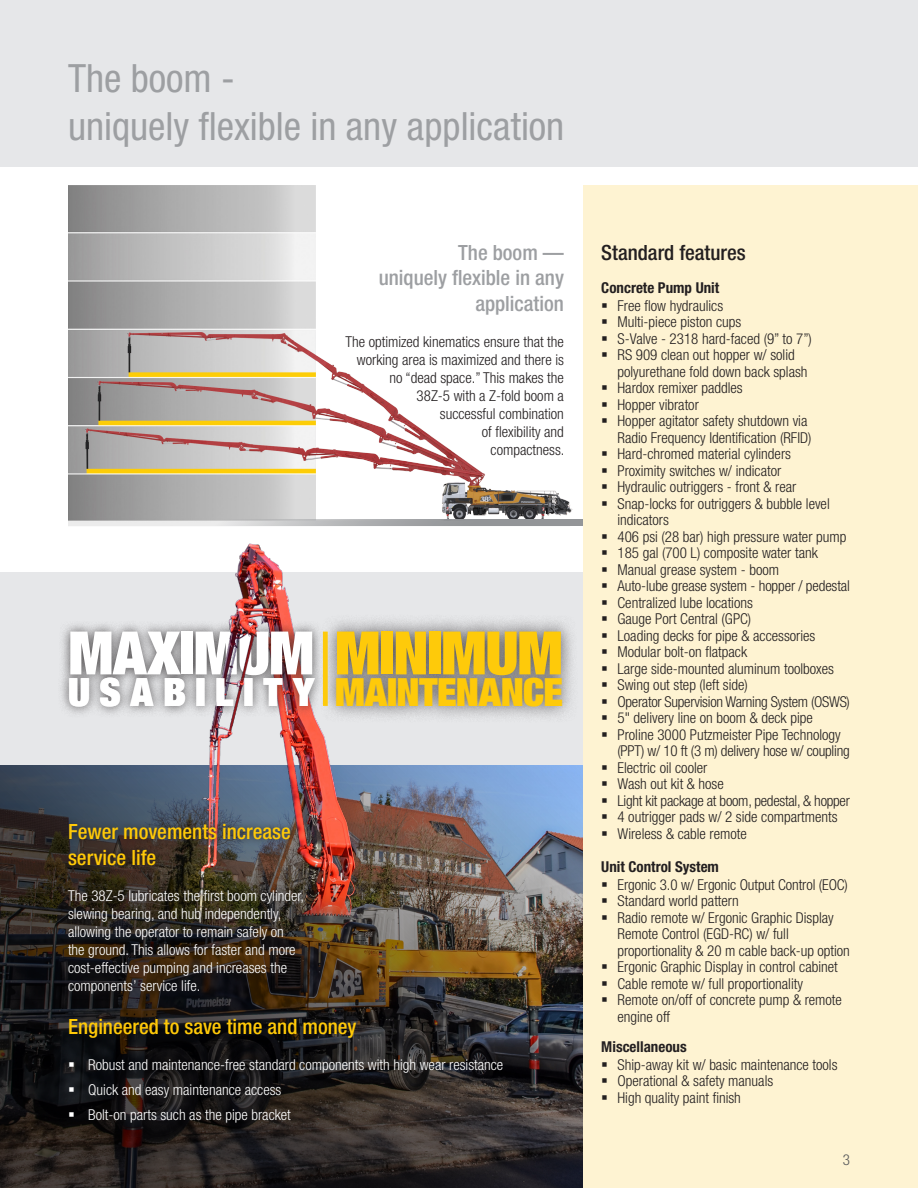
<style>
.page{position:relative;width:918px;height:1188px;background:#fff}
.page>*{position:absolute;margin:0;border:0;box-sizing:border-box;transform-origin:0 0}
.subhead_grey{font:900 condensed 60px "Helvetica Neue LT Pro";letter-spacing:-.025em;color:#fff}
.Page_Headline{font:condensed 39px "Helvetica Neue LT Std";color:#9d9fa2}
.subhead_grey-2{font:900 condensed 39px "Helvetica Neue LT Pro";letter-spacing:-.01em;color:#feca0a}
.subhead_grey-3{font:900 condensed 39px "Helvetica Neue LT Pro";letter-spacing:.245em;color:#fff}
.Page_Subheadline_-_Gray{font:500 condensed 21px/25.5px "Helvetica Neue LT Std";color:#ffc908}
.Page_Subheadline_-_Gray-2{font:500 condensed 21px/25.5px "Helvetica Neue LT Std";color:#9d9fa2;text-align:right}
.Page_Subheadline_-_Black{font:500 condensed 21px "Helvetica Neue LT Std";color:#231f20}
.Page_Copy{font:300 condensed 15px/16.5px "Helvetica Neue LT Std";color:#231f20}
.Page_Copy-2{font:300 condensed 15px/18px "Helvetica Neue LT Std";color:#fff}
.Page_Copy-3{font:700 condensed 15px "Helvetica Neue LT Std";color:#231f20}
.Page_Copy-4{font:300 condensed 15px "Helvetica Neue LT Std";letter-spacing:-.02em;color:#231f20}
.Bullet_Copy{font:300 condensed 15px "Helvetica Neue LT Std";color:#57585a}
.s1{color:#feca0a}
</style>
<div class="page">
<div style="left:0;top:0;width:918px;height:166px;background:#e6e7e9"></div>
<img style="left:0;top:543px;width:583px;height:645px">
<div style="left:58px;top:621px;width:267px;height:97px;background:#231f20;opacity:.75"></div>
<div style="left:319px;top:614px;width:261px;height:110px;background:#231f20;opacity:.75"></div>
<div style="left:323px;top:632px;width:5px;height:74px;background:#feca0a"></div>
<div style="left:61px;top:817px;width:249px;height:183px;background:#231f20;opacity:.9"></div>
<img style="left:68px;top:186px;width:515px;height:334px">
<svg style="left:68px;top:520px;width:515px;height:6px;background:#bcbdbe"></svg>
<div style="left:583px;top:186px;width:335px;height:1002px;background:#fef3d2"></div>
<svg style="left:69px;top:1063px;width:5px;height:4px"></svg>
<svg style="left:69px;top:1088px;width:5px;height:4px"></svg>
<svg style="left:69px;top:1112px;width:5px;height:5px"></svg>
<p class="Page_Headline" style="left:68px;top:55px;width:168px">The boom -</p>
<p class="Page_Headline" style="left:68px;top:103px;width:498px">uniquely flexible in any application</p>
<p class="Page_Subheadline_-_Gray-2" style="left:379px;top:239px;width:187px">The boom —<br>uniquely flexible in any application</p>
<p class="Page_Copy" style="left:345px;top:332px;width:221px;line-height:18px;text-align:right">The optimized kinematics ensure that the working area is maximized and there is no “dead space.” This makes the<br>38Z-5 with a Z-fold boom a<br>successful combination<br>of flexibility and<br>compactness.</p>
<p class="subhead_grey" style="left:68px;top:615px;width:497px">MAXIMUM <span class="s1">MINIMUM</span></p>
<p class="subhead_grey-2" style="left:335px;top:667px;width:230px">MAINTENANCE</p>
<p class="subhead_grey-3" style="left:68px;top:667px;width:248px">USABILITY</p>
<p class="Page_Subheadline_-_Gray" style="left:68px;top:819px;width:224px">Fewer movements increase service life</p>
<p class="Page_Copy-2" style="left:68px;top:886px;width:238px">The 38Z-5 lubricates the first boom cylinder, slewing bearing, and hub independently, allowing the operator to remain safely on the ground. This allows for faster and more cost-effective pumping and increases the components’ service life.</p>
<p class="Page_Subheadline_-_Gray" style="left:68px;top:1014px;width:290px">Engineered to save time and money</p>
<p class="Page_Copy-2" style="left:88px;top:1056px;width:417px">Robust and maintenance-free standard components with high wear resistance</p>
<p class="Page_Copy-2" style="left:88px;top:1081px;width:195px">Quick and easy maintenance access</p>
<p class="Page_Copy-2" style="left:88px;top:1106px;width:204px">Bolt-on parts such as the pipe bracket</p>
<p class="Page_Subheadline_-_Black" style="left:601px;top:240px;width:146px">Standard features</p>
<p class="Page_Copy-3" style="left:601px;top:278px;width:119px">Concrete Pump Unit</p>
<p class="Page_Copy" style="left:618px;top:297px;width:107px">Free flow hydraulics</p>
<p class="Page_Copy" style="left:618px;top:314px;width:125px">Multi-piece piston cups</p>
<p class="Page_Copy" style="left:618px;top:330px;width:196px">S-Valve - 2318 hard-faced (9” to 7”)</p>
<p class="Page_Copy" style="left:618px;top:347px;width:192px">RS 909 clean out hopper w/ solid polyurethane fold down back splash</p>
<p class="Page_Copy" style="left:618px;top:380px;width:127px">Hardox remixer paddles</p>
<p class="Page_Copy" style="left:618px;top:396px;width:83px">Hopper vibrator</p>
<p class="Page_Copy" style="left:618px;top:413px;width:195px">Hopper agitator safety shutdown via<br>Radio Frequency Identification (RFID)</p>
<p class="Page_Copy" style="left:618px;top:446px;width:175px">Hard-chromed material cylinders</p>
<p class="Page_Copy" style="left:618px;top:462px;width:165px">Proximity switches w/ indicator</p>
<p class="Page_Copy" style="left:618px;top:479px;width:180px">Hydraulic outriggers - front &amp; rear</p>
<p class="Page_Copy" style="left:618px;top:495px;width:214px">Snap-locks for outriggers &amp; bubble level indicators</p>
<p class="Page_Copy" style="left:618px;top:528px;width:230px">406 psi (28 bar) high pressure water pump</p>
<p class="Page_Copy" style="left:618px;top:545px;width:202px">185 gal (700 L) composite water tank</p>
<p class="Page_Copy" style="left:618px;top:561px;width:163px">Manual grease system - boom</p>
<p class="Page_Copy" style="left:618px;top:578px;width:234px">Auto-lube grease system - hopper / pedestal</p>
<p class="Page_Copy" style="left:618px;top:594px;width:137px">Centralized lube locations</p>
<p class="Page_Copy" style="left:618px;top:611px;width:135px">Gauge Port Central (GPC)</p>
<p class="Page_Copy" style="left:618px;top:627px;width:199px">Loading decks for pipe &amp; accessories</p>
<p class="Page_Copy" style="left:618px;top:644px;width:131px">Modular bolt-on flatpack</p>
<p class="Page_Copy" style="left:618px;top:660px;width:218px">Large side-mounted aluminum toolboxes</p>
<p class="Page_Copy" style="left:618px;top:677px;width:132px">Swing out step (left side)</p>
<p class="Page_Copy-4" style="left:618px;top:693px;width:234px">Operator Supervision Warning System (OSWS)</p>
<p class="Page_Copy" style="left:618px;top:710px;width:197px">5" delivery line on boom &amp; deck pipe</p>
<p class="Page_Copy" style="left:618px;top:726px;width:234px">Proline 3000 Putzmeister Pipe Technology (PPT) w/ 10 ft (3 m) delivery hose w/ coupling</p>
<p class="Page_Copy" style="left:618px;top:759px;width:91px">Electric oil cooler</p>
<p class="Page_Copy" style="left:618px;top:776px;width:108px">Wash out kit &amp; hose</p>
<p class="Page_Copy" style="left:618px;top:792px;width:234px">Light kit package at boom, pedestal, &amp; hopper</p>
<p class="Page_Copy" style="left:618px;top:809px;width:222px">4 outrigger pads w/ 2 side compartments</p>
<p class="Page_Copy" style="left:618px;top:825px;width:131px">Wireless &amp; cable remote</p>
<p class="Page_Copy-3" style="left:601px;top:857px;width:119px">Unit Control System</p>
<p class="Page_Copy" style="left:618px;top:876px;width:232px">Ergonic 3.0 w/ Ergonic Output Control (EOC)</p>
<p class="Page_Copy" style="left:618px;top:893px;width:123px">Standard world pattern</p>
<p class="Page_Copy" style="left:618px;top:909px;width:234px">Radio remote w/ Ergonic Graphic Display<br>Remote Control (EGD-RC) w/ full proportionality &amp; 20 m cable back-up option</p>
<p class="Page_Copy" style="left:618px;top:959px;width:222px">Ergonic Graphic Display in control cabinet</p>
<p class="Page_Copy" style="left:618px;top:975px;width:187px">Cable remote w/ full proportionality</p>
<p class="Page_Copy" style="left:618px;top:992px;width:226px">Remote on/off of concrete pump &amp; remote engine off</p>
<p class="Page_Copy-3" style="left:601px;top:1037px;width:87px">Miscellaneous</p>
<p class="Page_Copy" style="left:618px;top:1056px;width:222px">Ship-away kit w/ basic maintenance tools</p>
<p class="Page_Copy" style="left:618px;top:1073px;width:157px">Operational &amp; safety manuals</p>
<p class="Page_Copy" style="left:618px;top:1089px;width:125px">High quality paint finish</p>
<p class="Bullet_Copy" style="left:843px;top:1151px;width:9px">3</p>
</div>
